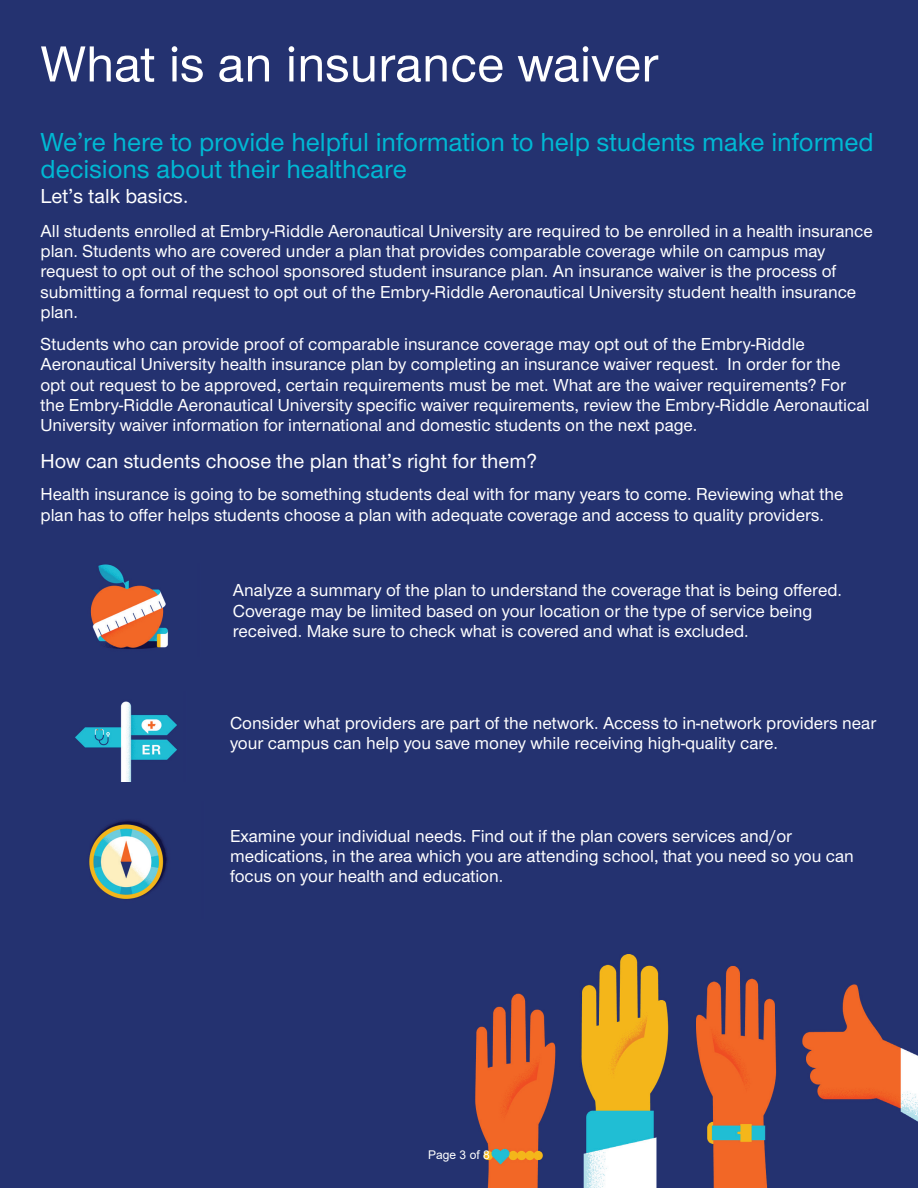
<style>
.page{position:relative;width:918px;height:1188px;background:#243270}
.page>*{position:absolute;margin:0;border:0;box-sizing:border-box;transform-origin:0 0}
.t1{font:500 52.5px "UHC Sans";color:#fff}
.t2{font:500 27px/27px "UHC Sans";color:#00b9d4}
.t3{font:500 21px "UHC Sans";color:#fff}
.t4{font:18px/20.2px "UHC Sans";color:#fff}
.t5{font:12px "Arial";color:#fff}
</style>
<div class="page">
<img style="left:90px;top:564px;width:78px;height:85px">
<img style="left:75px;top:701px;width:102px;height:81px">
<img style="left:89px;top:820px;width:79px;height:79px">
<img style="left:475px;top:954px;width:443px;height:234px">
<h1 class="t1" style="left:40px;top:29px;width:619px">What is an insurance waiver</h1>
<h2 class="t2" style="left:40px;top:127px;width:835px">We’re here to provide helpful information to help students make informed decisions about their healthcare</h2>
<p class="t3" style="left:40px;top:182px;width:149px">Let’s talk basics.</p>
<p class="t4" style="left:40px;top:220px;width:834px">All students enrolled at Embry-Riddle Aeronautical University are required to be enrolled in a health insurance plan. Students who are covered under a plan that provides comparable coverage while on campus may request to opt out of the school sponsored student insurance plan. An insurance waiver is the process of submitting a formal request to opt out of the Embry-Riddle Aeronautical University student health insurance plan.</p>
<p class="t4" style="left:40px;top:333px;width:830px">Students who can provide proof of comparable insurance coverage may opt out of the Embry-Riddle Aeronautical University health insurance plan by completing an insurance waiver request. In order for the opt out request to be approved, certain requirements must be met. What are the waiver requirements? For the Embry-Riddle Aeronautical University specific waiver requirements, review the Embry-Riddle Aeronautical University waiver information for international and domestic students on the next page.</p>
<p class="t3" style="left:40px;top:447px;width:498px">How can students choose the plan that’s right for them?</p>
<p class="t4" style="left:40px;top:484px;width:804px">Health insurance is going to be something students deal with for many years to come. Reviewing what the plan has to offer helps students choose a plan with adequate coverage and access to quality providers.</p>
<p class="t4" style="left:233px;top:579px;width:611px">Analyze a summary of the plan to understand the coverage that is being offered.<br>Coverage may be limited based on your location or the type of service being received. Make sure to check what is covered and what is excluded.</p>
<p class="t4" style="left:230px;top:712px;width:648px">Consider what providers are part of the network. Access to in-network providers near your campus can help you save money while receiving high-quality care.</p>
<p class="t4" style="left:230px;top:825px;width:625px">Examine your individual needs. Find out if the plan covers services and/or medications, in the area which you are attending school, that you need so you can focus on your health and education.</p>
<p class="t5" style="left:428px;top:1146px;width:63px">Page 3 of 8</p>
</div>
